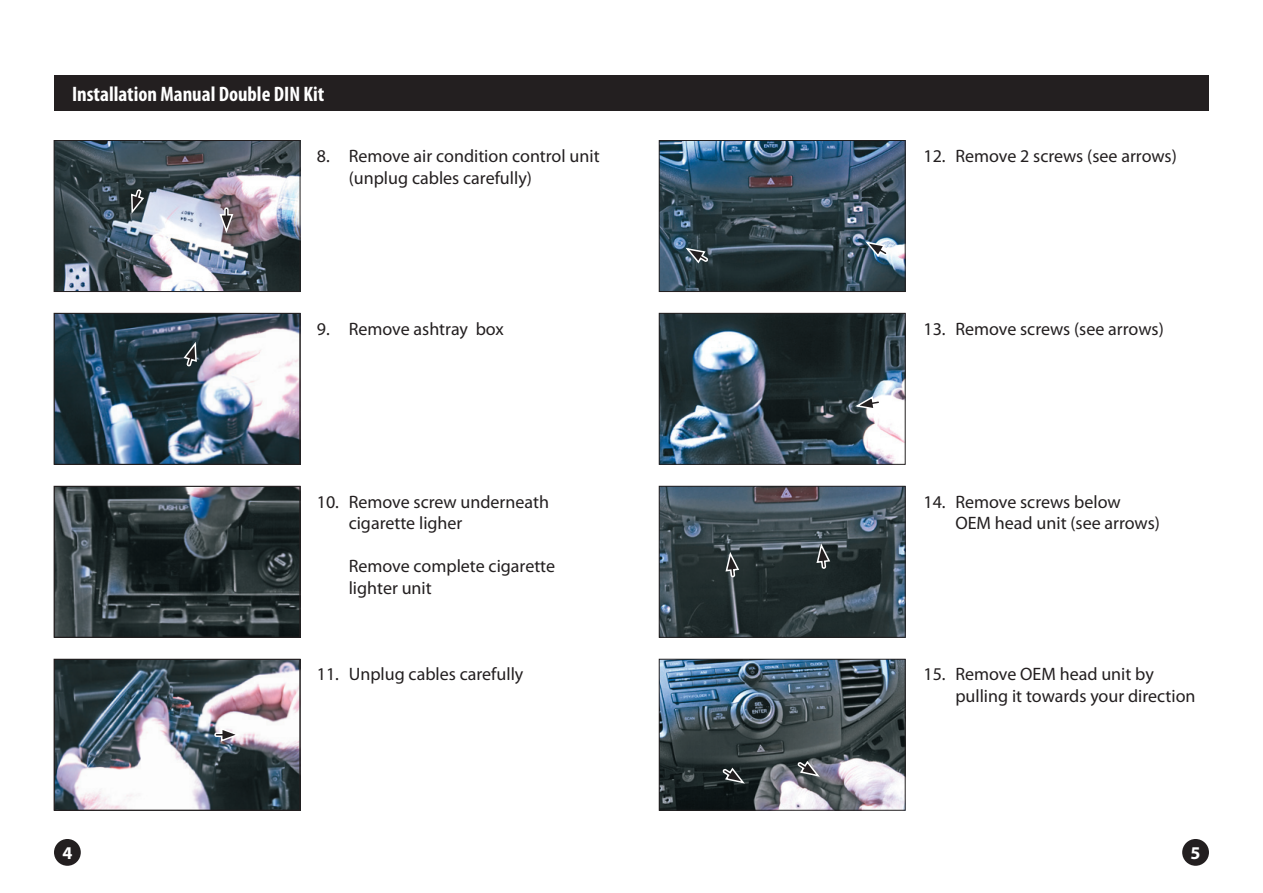
<style>
.page{position:relative;width:1263px;height:893px;background:#fff}
.page>*{position:absolute;margin:0;border:0;box-sizing:border-box;transform-origin:0 0}
.t1{font:700 condensed 21px "Myriad Pro";color:#fff}
.t2{font:18px/21.6px "Myriad Pro";color:#231f20}
.t3{font:700 18px "Myriad Pro";color:#fff}
</style>
<div class="page">
<div style="left:1182px;top:839px;width:27px;height:27px;background:#231f20;border-radius:50%"></div>
<div style="left:54px;top:839px;width:27px;height:27px;background:#231f20;border-radius:50%"></div>
<img style="left:56px;top:142px;width:242px;height:148px">
<div style="left:54px;top:140px;width:246px;height:152px;border:1px solid #231f20"></div>
<img style="left:661px;top:142px;width:242px;height:148px">
<div style="left:659px;top:140px;width:246px;height:152px;border:1px solid #231f20"></div>
<img style="left:661px;top:315px;width:242px;height:147px">
<div style="left:659px;top:313px;width:246px;height:151px;border:1px solid #231f20"></div>
<img style="left:661px;top:488px;width:242px;height:147px">
<div style="left:659px;top:486px;width:246px;height:151px;border:1px solid #231f20"></div>
<img style="left:661px;top:661px;width:242px;height:147px">
<div style="left:659px;top:659px;width:246px;height:151px;border:1px solid #231f20"></div>
<img style="left:56px;top:315px;width:242px;height:147px">
<div style="left:54px;top:313px;width:246px;height:151px;border:1px solid #231f20"></div>
<img style="left:56px;top:488px;width:242px;height:147px">
<div style="left:54px;top:486px;width:246px;height:151px;border:1px solid #231f20"></div>
<img style="left:56px;top:661px;width:242px;height:147px">
<div style="left:54px;top:659px;width:246px;height:151px;border:1px solid #231f20"></div>
<svg style="left:218px;top:207px;width:16px;height:27px"></svg>
<svg style="left:214px;top:727px;width:27px;height:16px"></svg>
<svg style="left:130px;top:188px;width:15px;height:28px"></svg>
<svg style="left:853px;top:395px;width:28px;height:16px"></svg>
<svg style="left:182px;top:340px;width:16px;height:28px"></svg>
<svg style="left:796px;top:759px;width:26px;height:19px"></svg>
<svg style="left:721px;top:766px;width:26px;height:19px"></svg>
<svg style="left:724px;top:550px;width:16px;height:28px"></svg>
<svg style="left:815px;top:541px;width:16px;height:28px"></svg>
<svg style="left:863px;top:240px;width:26px;height:18px"></svg>
<svg style="left:684px;top:247px;width:25px;height:18px"></svg>
<div style="left:54px;top:75px;width:1155px;height:36px;background:#231f20"></div>
<p class="t1" style="left:72px;top:80px;width:254px">Installation Manual Double DIN Kit</p>
<p class="t2" style="left:349px;top:145px;width:252px;text-indent:-32px">8. Remove air condition control unit (unplug cables carefully)</p>
<p class="t2" style="left:923px;top:145px;width:255px">12. Remove 2 screws (see arrows)</p>
<p class="t2" style="left:317px;top:318px;width:189px">9. Remove ashtray box</p>
<p class="t2" style="left:923px;top:318px;width:242px">13. Remove screws (see arrows)</p>
<p class="t2" style="left:349px;top:490px;width:202px;text-indent:-32px">10. Remove screw underneath cigarette ligher</p>
<p class="t2" style="left:349px;top:555px;width:208px">Remove complete cigarette lighter unit</p>
<p class="t2" style="left:955px;top:490px;width:206px;text-indent:-32px">14. Remove screws below<br>OEM head unit (see arrows)</p>
<p class="t2" style="left:317px;top:663px;width:208px">11. Unplug cables carefully</p>
<p class="t2" style="left:955px;top:663px;width:242px;text-indent:-32px">15. Remove OEM head unit by pulling it towards your direction</p>
<p class="t3" style="left:62px;top:841px;width:11px">4</p>
<p class="t3" style="left:1190px;top:841px;width:11px">5</p>
</div>
